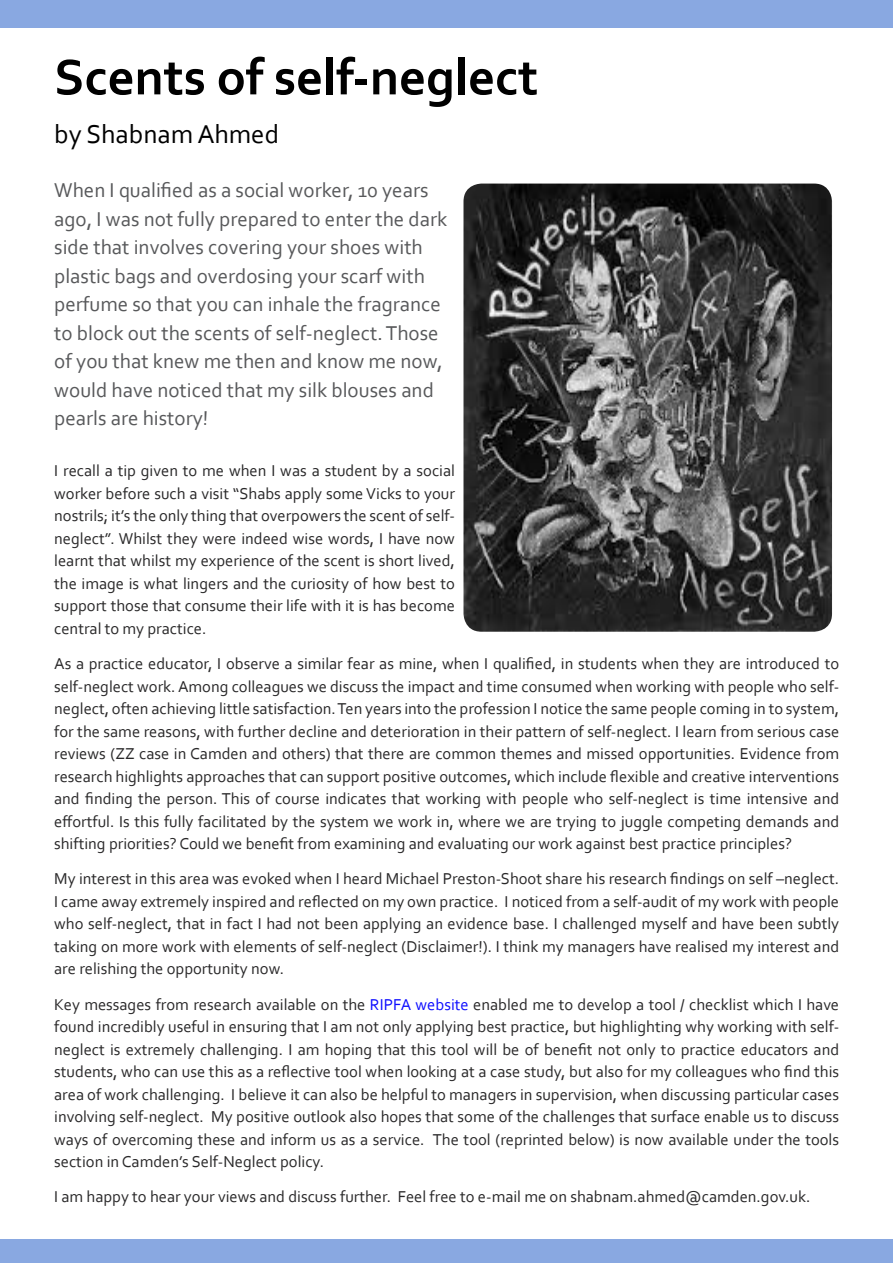
<style>
.page{position:relative;width:893px;height:1263px;background:#fff}
.page>*{position:absolute;margin:0;border:0;box-sizing:border-box;transform-origin:0 0}
.t1{font:700 52.5px "Corbel";color:#000}
.t2{font:27px "Corbel";color:#000}
.t3{font:21px/28.5px "Corbel";color:#58595b}
.t4{font:16.5px/22.5px "Corbel";color:#292829;text-align:justify}
.s1{color:#0d0dff}
</style>
<div class="page">
<div style="left:0;top:0;width:893px;height:28px;background:#89a8e1"></div>
<div style="left:0;top:1239px;width:893px;height:24px;background:#89a8e1"></div>
<img style="left:463px;top:184px;width:369px;height:448px">
<h1 class="t1" style="left:54px;top:44px;width:485px">Scents of self-neglect</h1>
<h2 class="t2" style="left:54px;top:117px;width:226px">by Shabnam Ahmed</h2>
<p class="t3" style="left:54px;top:175px;width:395px">When I qualified as a social worker, 10 years ago, I was not fully prepared to enter the dark side that involves covering your shoes with plastic bags and overdosing your scarf with perfume so that you can inhale the fragrance to block out the scents of self-neglect. Those of you that knew me then and know me now, would have noticed that my silk blouses and pearls are history!</p>
<p class="t4" style="left:54px;top:459px;width:402px">I recall a tip given to me when I was a student by a social worker before such a visit “Shabs apply some Vicks to your nostrils; it’s the only thing that overpowers the scent of self&shy;neglect”. Whilst they were indeed wise words, I have now learnt that whilst my experience of the scent is short lived, the image is what lingers and the curiosity of how best to support those that consume their life with it is has become central to my practice.</p>
<p class="t4" style="left:54px;top:652px;width:786px">As a practice educator, I observe a similar fear as mine, when I qualified, in students when they are introduced to self-neglect work. Among colleagues we discuss the impact and time consumed when working with people who self&shy;neglect, often achieving little satisfaction. Ten years into the profession I notice the same people coming in to system, for the same reasons, with further decline and deterioration in their pattern of self-neglect. I learn from serious case reviews (ZZ case in Camden and others) that there are common themes and missed opportunities. Evidence from research highlights approaches that can support positive outcomes, which include flexible and creative interventions and finding the person. This of course indicates that working with people who self-neglect is time intensive and effortful. Is this fully facilitated by the system we work in, where we are trying to juggle competing demands and shifting priorities? Could we benefit from examining and evaluating our work against best practice principles?</p>
<p class="t4" style="left:54px;top:867px;width:786px">My interest in this area was evoked when I heard Michael Preston-Shoot share his research findings on self –neglect.<br>I came away extremely inspired and reflected on my own practice. I noticed from a self-audit of my work with people who self-neglect, that in fact I had not been applying an evidence base. I challenged myself and have been subtly taking on more work with elements of self-neglect (Disclaimer!). I think my managers have realised my interest and are relishing the opportunity now.</p>
<p class="t4" style="left:54px;top:992px;width:786px">Key messages from research available on the <span class="s1">RIPFA website</span> enabled me to develop a tool / checklist which I have found incredibly useful in ensuring that I am not only applying best practice, but highlighting why working with self&shy;neglect is extremely challenging. I am hoping that this tool will be of benefit not only to practice educators and students, who can use this as a reflective tool when looking at a case study, but also for my colleagues who find this area of work challenging. I believe it can also be helpful to managers in supervision, when discussing particular cases involving self-neglect. My positive outlook also hopes that some of the challenges that surface enable us to discuss ways of overcoming these and inform us as a service. The tool (reprinted below) is now available under the tools section in Camden’s Self-Neglect policy.</p>
<p class="t4" style="left:54px;top:1185px;width:758px">I am happy to hear your views and discuss further. Feel free to e-mail me on shabnam.ahmed@camden.gov.uk.</p>
</div>
